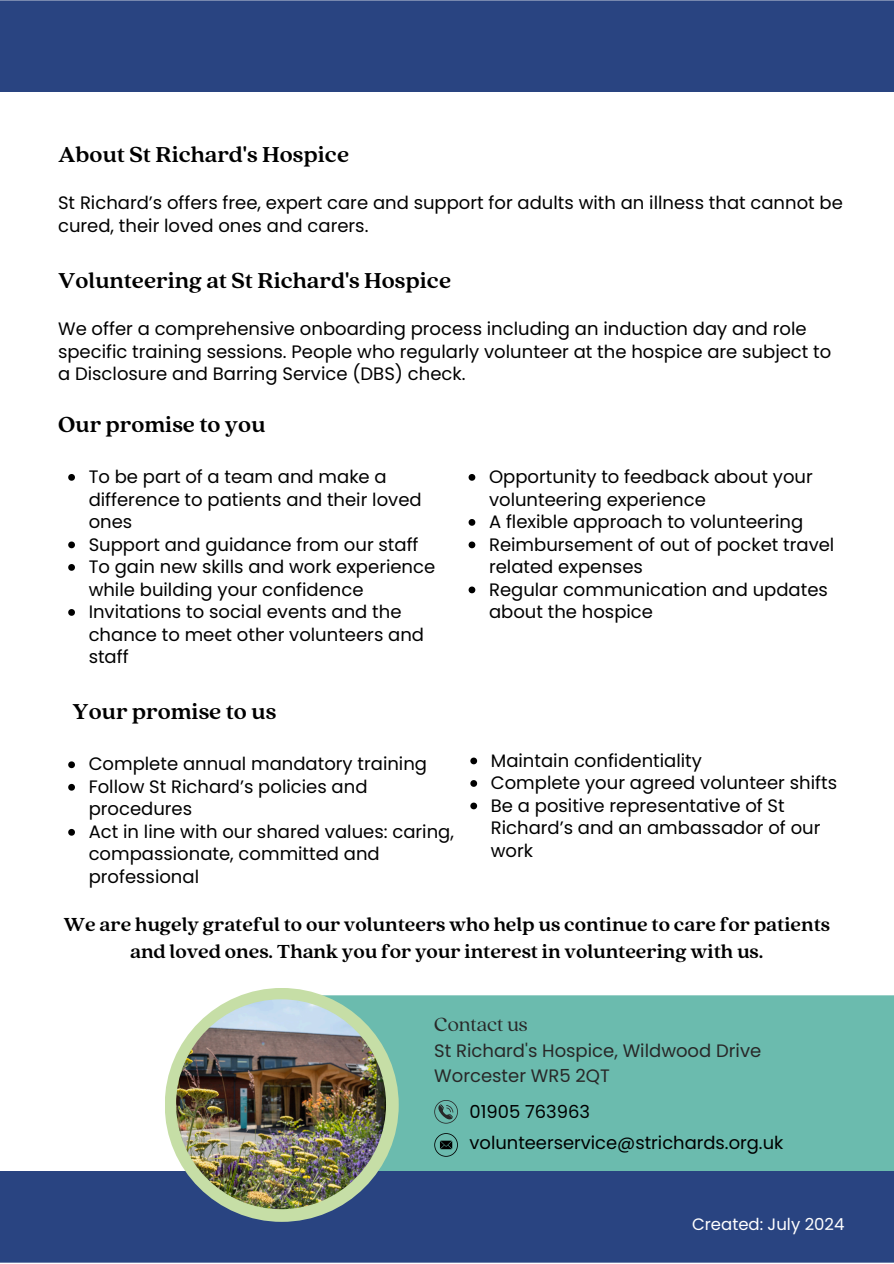
<style>
.page{position:relative;width:894px;height:1264px;background:#fff}
.page>*{position:absolute;margin:0;border:0;box-sizing:border-box;transform-origin:0 0}
.t1{font:700 24px "Quincy CF";color:#000}
.t2{font:700 21px/27px "Quincy CF";color:#000;text-align:center}
.t3{font:21px "Quincy CF";color:#282828}
.t4{font:18px/22.5px "Poppins";color:#000}
.t5{font:18px "Poppins";color:#282828}
.t6{font:17.85px "Poppins";color:#000}
.t7{font:16.5px "Poppins";color:#fff}
</style>
<div class="page">
<div style="left:167px;top:995px;width:726px;height:175px;background:#6bbbae"></div>
<svg style="left:434px;top:1099px;width:24px;height:24px"></svg>
<svg style="left:434px;top:1133px;width:24px;height:23px"></svg>
<svg style="left:68px;top:474px;width:7px;height:7px"></svg>
<svg style="left:68px;top:541px;width:7px;height:7px"></svg>
<svg style="left:68px;top:564px;width:7px;height:7px"></svg>
<svg style="left:68px;top:609px;width:7px;height:7px"></svg>
<svg style="left:468px;top:474px;width:7px;height:7px"></svg>
<svg style="left:468px;top:519px;width:7px;height:7px"></svg>
<svg style="left:468px;top:541px;width:7px;height:7px"></svg>
<svg style="left:468px;top:586px;width:7px;height:7px"></svg>
<div style="left:0;top:0;width:893px;height:92px;background:#294481"></div>
<svg style="left:68px;top:761px;width:7px;height:7px"></svg>
<svg style="left:68px;top:784px;width:7px;height:6px"></svg>
<svg style="left:68px;top:829px;width:7px;height:6px"></svg>
<svg style="left:470px;top:757px;width:7px;height:7px"></svg>
<svg style="left:470px;top:780px;width:7px;height:6px"></svg>
<svg style="left:470px;top:802px;width:7px;height:7px"></svg>
<div style="left:0;top:1170px;width:893px;height:92px;background:#294481"></div>
<div style="left:165px;top:987px;width:233px;height:234px;background:#c6dea6;border-radius:50%"></div>
<img style="left:176px;top:999px;width:210px;height:210px;border-radius:50%">
<p class="t1" style="left:58px;top:139px;width:292px">About St Richard's Hospice</p>
<p class="t4" style="left:58px;top:192px;width:786px">St Richard’s offers free, expert care and support for adults with an illness that cannot be cured, their loved ones and carers.</p>
<h1 class="t1" style="left:58px;top:265px;width:394px">Volunteering at St Richard's Hospice</h1>
<p class="t4" style="left:58px;top:318px;width:774px">We offer a comprehensive onboarding process including an induction day and role specific training sessions. People who regularly volunteer at the hospice are subject to a Disclosure and Barring Service (DBS) check.</p>
<h1 class="t1" style="left:58px;top:409px;width:209px">Our promise to you</h1>
<p class="t4" style="left:89px;top:465px;width:334px">To be part of a team and make a difference to patients and their loved ones</p>
<h1 class="t4" style="left:89px;top:533px;width:331px">Support and guidance from our staff</h1>
<p class="t4" style="left:89px;top:555px;width:348px">To gain new skills and work experience while building your confidence</p>
<p class="t4" style="left:89px;top:600px;width:337px">Invitations to social events and the chance to meet other volunteers and staff</p>
<p class="t4" style="left:489px;top:465px;width:325px">Opportunity to feedback about your volunteering experience</p>
<p class="t4" style="left:489px;top:510px;width:315px">A flexible approach to volunteering</p>
<p class="t4" style="left:489px;top:533px;width:347px">Reimbursement of out of pocket travel related expenses</p>
<p class="t4" style="left:489px;top:578px;width:340px">Regular communication and updates about the hospice</p>
<p class="t1" style="left:73px;top:696px;width:205px">Your promise to us</p>
<p class="t4" style="left:89px;top:752px;width:340px">Complete annual mandatory training</p>
<p class="t4" style="left:89px;top:775px;width:280px">Follow St Richard’s policies and procedures</p>
<p class="t4" style="left:89px;top:820px;width:366px">Act in line with our shared values: caring, compassionate, committed and professional</p>
<p class="t4" style="left:490px;top:749px;width:212px">Maintain confidentiality</p>
<h2 class="t4" style="left:490px;top:771px;width:347px">Complete your agreed volunteer shifts</h2>
<p class="t4" style="left:490px;top:794px;width:331px">Be a positive representative of St<br>Richard’s and an ambassador of our work</p>
<p class="t2" style="left:63px;top:909px;width:768px">We are hugely grateful to our volunteers who help us continue to care for patients and loved ones. Thank you for your interest in volunteering with us.</p>
<h1 class="t3" style="left:434px;top:1010px;width:95px">Contact us</h1>
<p class="t5" style="left:434px;top:1038px;width:328px">St Richard's Hospice, Wildwood Drive</p>
<p class="t5" style="left:434px;top:1062px;width:177px">Worcester WR5 2QT</p>
<p class="t6" style="left:469px;top:1099px;width:122px">01905 763963</p>
<p class="t6" style="left:469px;top:1129px;width:315px">volunteerservice@strichards.org.uk</p>
<p class="t7" style="left:691px;top:1212px;width:154px">Created: July 2024</p>
</div>
